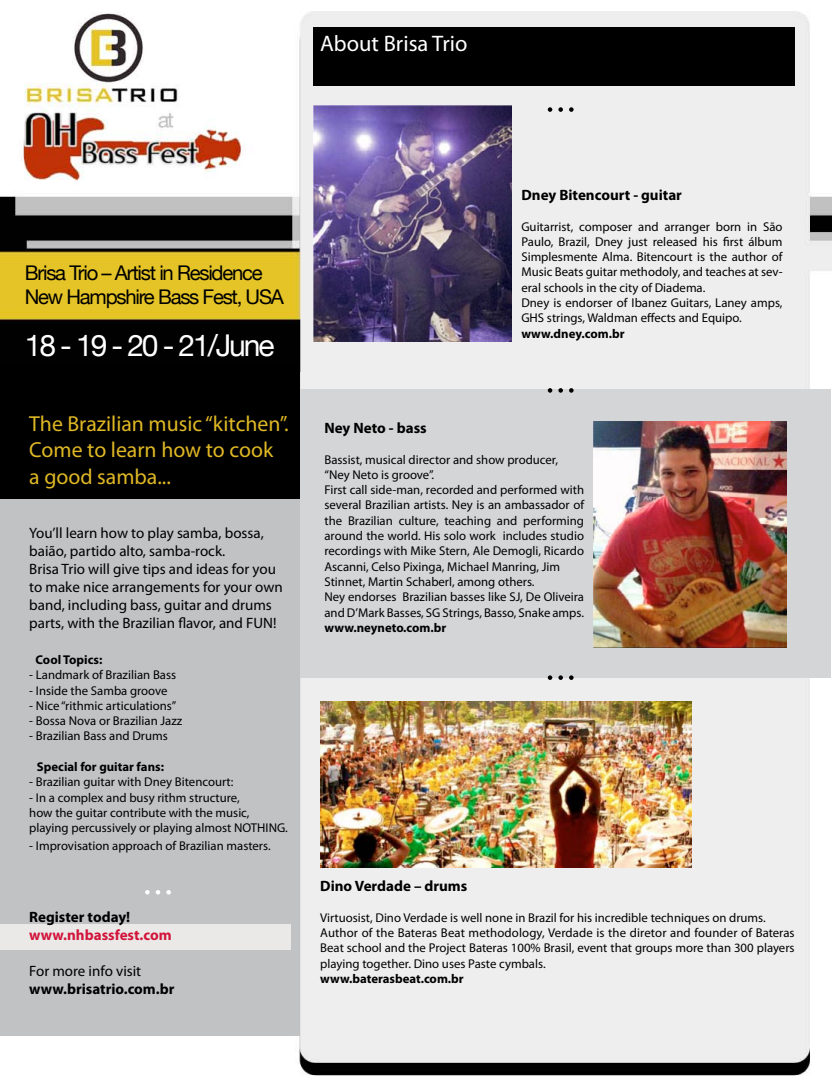
<style>
.page{position:relative;width:832px;height:1083px;background:#fff}
.page>*{position:absolute;margin:0;border:0;box-sizing:border-box;transform-origin:0 0}
.t1{font:30px "Helvetica Neue";letter-spacing:-.07em;color:#fff}
.t2{font:22.5px "Myriad Pro";color:#fff}
.t3{font:21.75px/26.5px "Myriad Pro";color:#dfb825}
.t4{font:20.25px/24.3px "Helvetica Neue";letter-spacing:-.06em;color:#000}
.t5{font:15px/18px "Myriad Pro";color:#000}
.t6{font:700 15px "Myriad Pro";color:#000}
.t7{font:700 15px "Myriad Pro";color:#d2143a}
.t8{font:12.75px/15.3px "Myriad Pro";color:#000}
.t9{font:700 12.75px "Myriad Pro";color:#000}
</style>
<div class="page">
<img style="left:0;top:11px;width:831px;height:1065px">
<div style="left:299px;top:389px;width:531px;height:289px;background:#d3d5d6"></div>
<img style="left:593px;top:421px;width:192px;height:226px">
<div style="left:313px;top:27px;width:481px;height:59px;background:#000"></div>
<div style="left:0;top:498px;width:299px;height:537px;background:#c0c2c4"></div>
<img style="left:320px;top:700px;width:370px;height:166px">
<div style="left:0;top:923px;width:290px;height:26px;background:#eae9e8"></div>
<img style="left:313px;top:105px;width:198px;height:236px">
<div style="left:0;top:366px;width:299px;height:132px;background:#000"></div>
<svg style="left:547px;top:107px;width:5px;height:5px"></svg>
<svg style="left:558px;top:107px;width:4px;height:5px"></svg>
<svg style="left:569px;top:107px;width:4px;height:5px"></svg>
<svg style="left:547px;top:388px;width:5px;height:4px"></svg>
<svg style="left:558px;top:388px;width:4px;height:4px"></svg>
<svg style="left:569px;top:388px;width:4px;height:4px"></svg>
<svg style="left:547px;top:675px;width:5px;height:4px"></svg>
<svg style="left:558px;top:675px;width:4px;height:4px"></svg>
<svg style="left:569px;top:675px;width:4px;height:4px"></svg>
<svg style="left:145px;top:890px;width:5px;height:4px"></svg>
<svg style="left:156px;top:890px;width:4px;height:4px"></svg>
<svg style="left:166px;top:890px;width:5px;height:4px"></svg>
<h2 class="t2" style="left:320px;top:30px;width:149px">About Brisa Trio</h2>
<h3 class="t4" style="left:25px;top:261px;width:260px">Brisa Trio – Artist in Residence<br>New Hampshire Bass Fest, USA</h3>
<h1 class="t1" style="left:25px;top:324px;width:251px">18 - 19 - 20 - 21/June</h1>
<h3 class="t3" style="left:29px;top:409px;width:261px">The Brazilian music “kitchen”.<br>Come to learn how to cook a good samba...</h3>
<p class="t5" style="left:29px;top:523px;width:255px">You’ll learn how to play samba, bossa, baião, partido alto, samba-rock.<br>Brisa Trio will give tips and ideas for you to make nice arrangements for your own band, including bass, guitar and drums parts, with the Brazilian flavor, and FUN!</p>
<p class="t9" style="left:36px;top:651px;width:68px">Cool Topics:</p>
<p class="t8" style="left:29px;top:667px;width:148px">- Landmark of Brazilian Bass</p>
<p class="t8" style="left:29px;top:682px;width:140px">- Inside the Samba groove</p>
<p class="t8" style="left:29px;top:697px;width:148px">- Nice “rithmic articulations”</p>
<p class="t8" style="left:29px;top:712px;width:154px">- Bossa Nova or Brazilian Jazz</p>
<p class="t8" style="left:29px;top:728px;width:140px">- Brazilian Bass and Drums</p>
<p class="t9" style="left:37px;top:758px;width:128px">Special for guitar fans:</p>
<p class="t8" style="left:29px;top:774px;width:206px">- Brazilian guitar with Dney Bitencourt:</p>
<p class="t8" style="left:29px;top:789px;width:260px">- In a complex and busy rithm structure,<br>how the guitar contribute with the music, playing percussively or playing almost NOTHING.</p>
<p class="t8" style="left:29px;top:838px;width:243px">- Improvisation approach of Brazilian masters.</p>
<p class="t6" style="left:29px;top:907px;width:102px">Register today!</p>
<p class="t7" style="left:29px;top:925px;width:144px">www.nhbassfest.com</p>
<p class="t5" style="left:29px;top:961px;width:113px">For more info visit</p>
<p class="t6" style="left:29px;top:979px;width:147px">www.brisatrio.com.br</p>
<p class="t6" style="left:521px;top:185px;width:162px">Dney Bitencourt - guitar</p>
<p class="t8" style="left:521px;top:218px;width:262px">Guitarrist, composer and arranger born in São Paulo, Brazil, Dney just released his first álbum Simplesmente Alma. Bitencourt is the author of Music Beats guitar methodoly, and teaches at sev&shy;eral schools in the city of Diadema.<br>Dney is endorser of Ibanez Guitars, Laney amps, GHS strings, Waldman effects and Equipo.</p>
<p class="t9" style="left:521px;top:325px;width:105px">www.dney.com.br</p>
<p class="t6" style="left:324px;top:418px;width:104px">Ney Neto - bass</p>
<p class="t8" style="left:324px;top:451px;width:261px">Bassist, musical director and show producer, “Ney Neto is groove”.<br>First call side-man, recorded and performed with several Brazilian artists. Ney is an ambassador of the Brazilian culture, teaching and performing around the world. His solo work includes studio recordings with Mike Stern, Ale Demogli, Ricardo Ascanni, Celso Pixinga, Michael Manring, Jim Stinnet, Martin Schaberl, among others.<br>Ney endorses Brazilian basses like SJ, De Oliveira and D’Mark Basses, SG Strings, Basso, Snake amps.</p>
<p class="t9" style="left:324px;top:619px;width:123px">www.neyneto.com.br</p>
<p class="t6" style="left:320px;top:876px;width:148px">Dino Verdade – drums</p>
<p class="t8" style="left:320px;top:909px;width:475px">Virtuosist, Dino Verdade is well none in Brazil for his incredible techniques on drums.<br>Author of the Bateras Beat methodology, Verdade is the diretor and founder of Bateras Beat school and the Project Bateras 100% Brasil, event that groups more than 300 players playing together. Dino uses Paste cymbals.</p>
<p class="t9" style="left:320px;top:970px;width:145px">www.baterasbeat.com.br</p>
</div>
